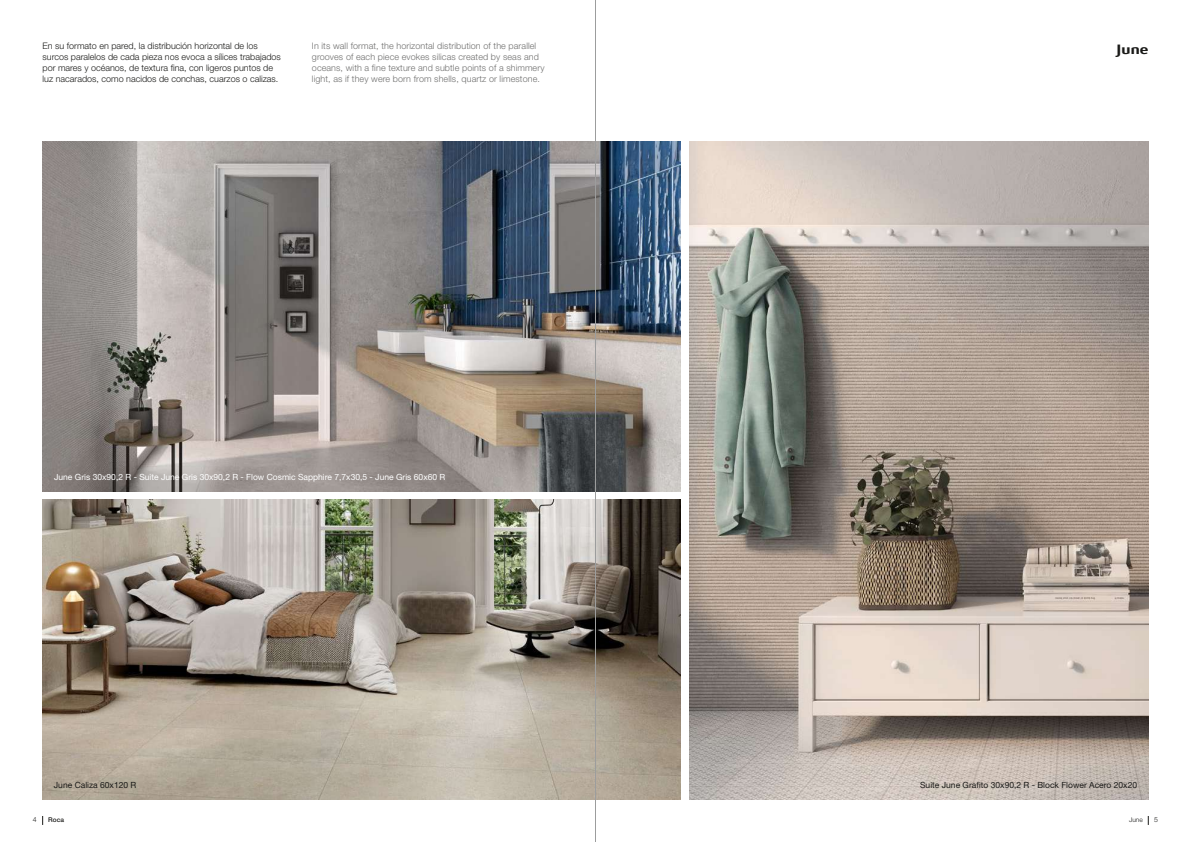
<style>
.page{position:relative;width:1191px;height:842px;background:#fff}
.page>*{position:absolute;margin:0;border:0;box-sizing:border-box;transform-origin:0 0}
.t1{font:700 15px "Roca";color:#1a1a18}
.t2{font:300 9px/11px "Helvetica Neue LT Std";letter-spacing:.01em;color:#6f6f6e}
.t3{font:300 9px/11px "Helvetica Neue LT Std";color:#1a1a18}
.t4{font:8.5px "Helvetica Neue LT Std";color:#fff}
.t5{font:8.5px "Helvetica Neue LT Std";color:#1a1a18}
.t6{font:300 7px "Helvetica Neue LT Std";color:#1a1a18}
.t7{font:500 6.5px "Helvetica Neue LT Std";color:#1a1a18}
.t8{font:300 6.5px "Helvetica Neue LT Std";color:#1a1a18}
</style>
<div class="page">
<img style="left:43px;top:141px;width:638px;height:350px">
<img style="left:43px;top:499px;width:638px;height:300px">
<img style="left:689px;top:141px;width:459px;height:658px">
<hr style="left:595px;top:0;width:1px;height:842px;background:#9c9d9d">
<p class="t3" style="left:43px;top:40px;width:240px">En su formato en pared, la distribución horizontal de los surcos paralelos de cada pieza nos evoca a sílices trabajados por mares y océanos, de textura fina, con ligeros puntos de luz nacarados, como nacidos de conchas, cuarzos o calizas.</p>
<p class="t2" style="left:312px;top:40px;width:234px">In its wall format, the horizontal distribution of the parallel grooves of each piece evokes silicas created by seas and oceans, with a fine texture and subtle points of a shimmery light, as if they were born from shells, quartz or limestone.</p>
<p class="t4" style="left:54px;top:472px;width:393px">June Gris 30x90,2 R - Suite June Gris 30x90,2 R - Flow Cosmic Sapphire 7,7x30,5 - June Gris 60x60 R</p>
<h1 class="t1" style="left:1116px;top:40px;width:33px">June</h1>
<p class="t5" style="left:54px;top:780px;width:84px">June Caliza 60x120 R</p>
<p class="t5" style="left:920px;top:780px;width:218px">Suite June Grafito 30x90,2 R - Block Flower Acero 20x20</p>
<p class="t6" style="left:33px;top:815px;width:5px">4</p>
<p class="t7" style="left:48px;top:816px;width:17px">Roca</p>
<p class="t8" style="left:1129px;top:816px;width:15px">June</p>
<p class="t6" style="left:1154px;top:815px;width:5px">5</p>
</div>
